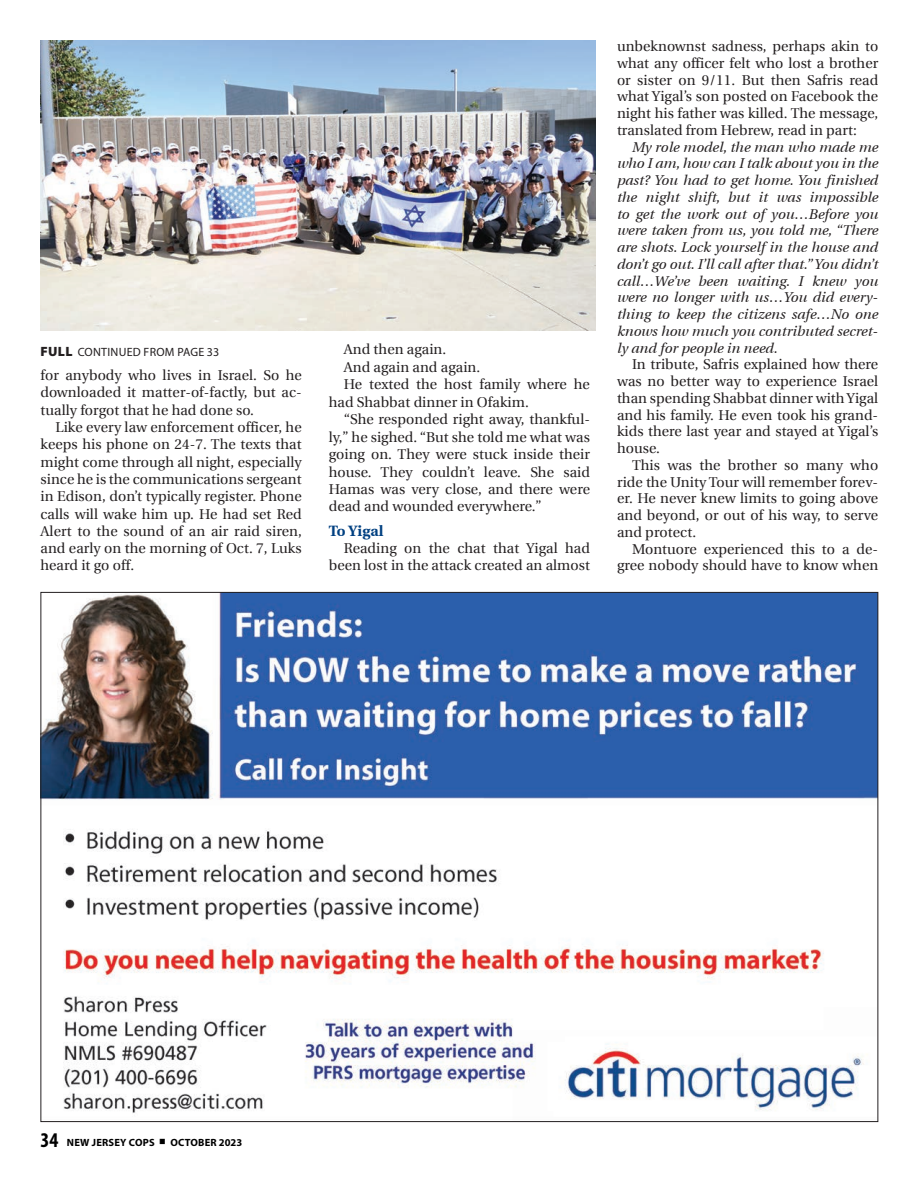
<style>
.page{position:relative;width:918px;height:1188px;background:#fff}
.page>*{position:absolute;margin:0;border:0;box-sizing:border-box;transform-origin:0 0}
.t1{font:700 15px "Utopia";letter-spacing:.005em;color:#014081}
.t2{font:14.25px/16.8px "Utopia";letter-spacing:.005em;color:#231f20;text-align:justify}
.t3{font:italic 14.25px/16.8px "Utopia";letter-spacing:.005em;color:#231f20;text-align:justify}
.t4{font:12px "Myriad Pro";letter-spacing:.02em;color:#231f20}
.t5{font:700 10.5px "Myriad Pro";letter-spacing:.02em;color:#000}
.s1{font-weight:900;font-size:13.5px}
.s2{font-stretch:condensed;font-size:21px}
.s3{font-family:"Minion Pro";font-weight:400;font-size:18px}
</style>
<div class="page">
<img style="left:43px;top:594px;width:833px;height:519px">
<img style="left:40px;top:40px;width:555px;height:290px">
<p class="t4" style="left:41px;top:347px;width:180px"><span class="s1">FULL</span> CONTINUED FROM PAGE 33</p>
<p class="t2" style="left:40px;top:368px;width:263px;line-height:17.2px">for anybody who lives in Israel. So he downloaded it matter-of-factly, but ac&shy;tually forgot that he had done so.</p>
<p class="t2" style="left:40px;top:420px;width:263px;line-height:17.2px;text-indent:15px">Like every law enforcement officer, he keeps his phone on 24-7. The texts that might come through all night, especially since he is the communications sergeant in Edison, don’t typically register. Phone calls will wake him up. He had set Red Alert to the sound of an air raid siren, and early on the morning of Oct. 7, Luks heard it go off.</p>
<p class="t2" style="left:344px;top:342px;width:104px">And then again.</p>
<p class="t2" style="left:344px;top:360px;width:138px">And again and again.</p>
<p class="t2" style="left:344px;top:377px;width:248px">He texted the host family where he</p>
<p class="t2" style="left:329px;top:395px;width:202px">had Shabbat dinner in Ofakim.</p>
<p class="t2" style="left:344px;top:412px;width:248px">“She responded right away, thankful-</p>
<p class="t2" style="left:329px;top:430px;width:263px">ly,” he sighed. “But she told me what was</p>
<p class="t2" style="left:329px;top:447px;width:263px">going on. They were stuck inside their</p>
<p class="t2" style="left:329px;top:465px;width:263px">house. They couldn’t leave. She said</p>
<p class="t2" style="left:329px;top:482px;width:263px">Hamas was very close, and there were</p>
<p class="t2" style="left:329px;top:499px;width:214px">dead and wounded everywhere.”</p>
<p class="t1" style="left:329px;top:524px;width:56px">To Yigal</p>
<p class="t2" style="left:329px;top:541px;width:263px;line-height:17.4px;text-align:right">Reading on the chat that Yigal had been lost in the attack created an almost</p>
<p class="t2" style="left:617px;top:39px;width:263px">unbeknownst sadness, perhaps akin to what any officer felt who lost a brother or sister on 9/11. But then Safris read what Yigal’s son posted on Facebook the night his father was killed. The message, translated from Hebrew, read in part:</p>
<p class="t3" style="left:617px;top:140px;width:263px;text-indent:15px">My role model, the man who made me who I am, how can I talk about you in the past? You had to get home. You finished the night shift, but it was impossible to get the work out of you…Before you were taken from us, you told me, “There are shots. Lock yourself in the house and don’t go out. I’ll call after that.” You didn’t call…We’ve been waiting. I knew you were no longer with us…You did every&shy;thing to keep the citizens safe…No one knows how much you contributed secret&shy;ly and for people in need.</p>
<p class="t2" style="left:617px;top:357px;width:263px;text-indent:15px">In tribute, Safris explained how there was no better way to experience Israel than spending Shabbat dinner with Yigal and his family. He even took his grand&shy;kids there last year and stayed at Yigal’s house.</p>
<p class="t2" style="left:617px;top:458px;width:263px;text-indent:15px">This was the brother so many who ride the Unity Tour will remember forev&shy;er. He never knew limits to going above and beyond, or out of his way, to serve and protect.</p>
<p class="t2" style="left:617px;top:542px;width:263px;text-align:right">Montuore experienced this to a de&shy;gree nobody should have to know when</p>
<p class="t5" style="left:40px;top:1138px;width:203px"><span class="s2">34</span> NEW JERSEY COPS <span class="s3">■</span> OCTOBER 2023</p>
</div>
